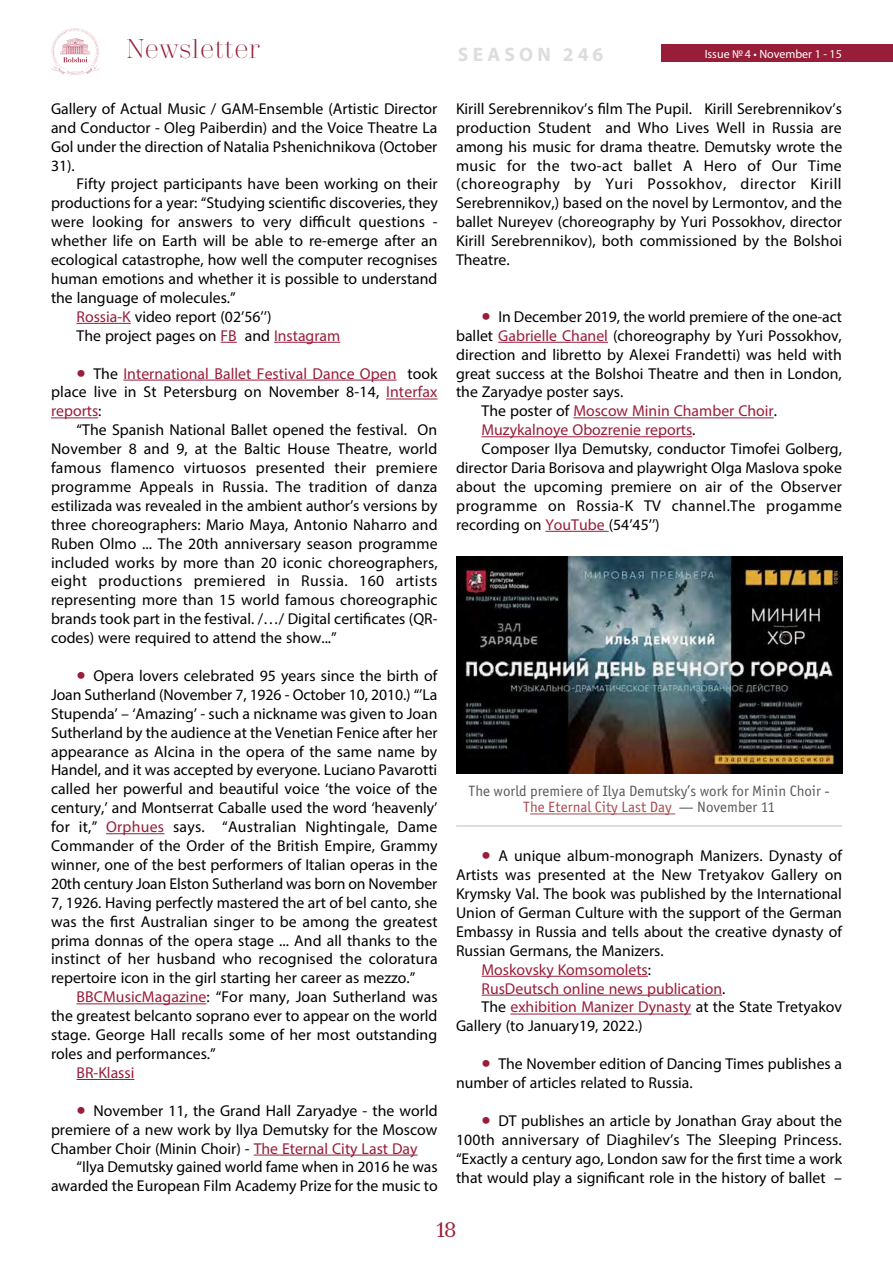
<style>
.page{position:relative;width:893px;height:1263px;background:#fff}
.page>*{position:absolute;margin:0;border:0;box-sizing:border-box;transform-origin:0 0}
.t1{font:300 27px "Trivia Serif";color:#981d39}
.t2{font:21px "Trivia Serif 10 Demo";color:#981d39}
.t3{font:700 19.5px "Myriad Pro";letter-spacing:.22em;color:#dcddde}
.t4{font:15.75px/18.9px "Myriad Pro";color:#000;text-align:justify}
.t5{font:15.75px/18.9px "Myriad Pro";color:#981d39;text-align:justify}
.t6{font:15.75px "Myriad Pro";letter-spacing:.025em;color:#000}
.t7{font:15px/16.5px "Officina Sans Book ITC";color:#58595b;text-align:center}
.t8{font:12px "Myriad Pro";color:#fff}
.s1{color:#981d39}
.s2{font-size:33px}
.s3{color:#000}
.s4{font-size:33px;color:#981d39}
.s5{color:#a84a51}
</style>
<div class="page">
<div style="left:661px;top:45px;width:232px;height:17px;background:#981d39"></div>
<svg style="left:51px;top:28px;width:49px;height:47px"></svg>
<hr style="left:77px;top:323px;width:54px;height:1px;background:#981d39">
<svg style="left:221px;top:342px;width:16px;height:1px"></svg>
<hr style="left:274px;top:342px;width:66px;height:1px;background:#981d39">
<hr style="left:123px;top:380px;width:274px;height:1px;background:#981d39">
<hr style="left:386px;top:399px;width:51px;height:1px;background:#981d39">
<hr style="left:51px;top:417px;width:47px;height:1px;background:#981d39">
<hr style="left:106px;top:833px;width:58px;height:1px;background:#981d39">
<hr style="left:77px;top:1003px;width:129px;height:1px;background:#981d39">
<hr style="left:77px;top:1079px;width:57px;height:1px;background:#981d39">
<hr style="left:254px;top:1155px;width:164px;height:1px;background:#981d39">
<hr style="left:498px;top:342px;width:110px;height:1px;background:#981d39">
<hr style="left:573px;top:417px;width:201px;height:1px;background:#981d39">
<hr style="left:482px;top:436px;width:210px;height:1px;background:#981d39">
<hr style="left:545px;top:531px;width:64px;height:1px;background:#981d39">
<img style="left:456px;top:556px;width:386px;height:217px">
<hr style="left:456px;top:825px;width:386px;height:2px;background:#d1d3d4">
<hr style="left:530px;top:813px;width:145px;height:1px;background:#a84a51">
<hr style="left:482px;top:976px;width:166px;height:1px;background:#981d39">
<hr style="left:482px;top:995px;width:240px;height:1px;background:#981d39">
<hr style="left:510px;top:1014px;width:181px;height:1px;background:#981d39">
<h1 class="t1" style="left:126px;top:35px;width:135px">Newsletter</h1>
<p class="t8" style="left:705px;top:46px;width:139px">Issue №4 • November 1 - 15</p>
<p class="t3" style="left:458px;top:41px;width:147px">SEASON 246</p>
<p class="t4" style="left:51px;top:99px;width:388px">Gallery of Actual Music / GAM-Ensemble (Artistic Director and Conductor - Oleg Paiberdin) and the Voice Theatre La Gol under the direction of Natalia Pshenichnikova (October 31).</p>
<p class="t4" style="left:77px;top:174px;width:363px">Fifty project participants have been working on their</p>
<p class="t4" style="left:51px;top:193px;width:388px">productions for a year: “Studying scientific discoveries, they</p>
<p class="t4" style="left:51px;top:212px;width:388px">were looking for answers to very difficult questions -</p>
<p class="t4" style="left:51px;top:231px;width:388px">whether life on Earth will be able to re-emerge after an</p>
<p class="t4" style="left:51px;top:250px;width:388px">ecological catastrophe, how well the computer recognises</p>
<p class="t4" style="left:51px;top:269px;width:388px">human emotions and whether it is possible to understand</p>
<p class="t4" style="left:51px;top:288px;width:186px">the language of molecules.”</p>
<p class="t4" style="left:77px;top:307px;width:196px"><span class="s1">Rossia-K</span> video report (02’56’’)</p>
<p class="t4" style="left:77px;top:326px;width:265px">The project pages on <span class="s1">FB</span> and <span class="s1">Instagram</span></p>
<p class="t5" style="left:51px;top:363px;width:388px;text-indent:26px"><span class="s2">•</span> <span class="s3">The</span> International Ballet Festival Dance Open <span class="s3">took place live in St Petersburg on November 8-14,</span> Interfax reports<span class="s3">:</span></p>
<p class="t4" style="left:51px;top:420px;width:388px;text-indent:26px">“The Spanish National Ballet opened the festival. On November 8 and 9, at the Baltic House Theatre, world famous flamenco virtuosos presented their premiere programme Appeals in Russia. The tradition of danza estilizada was revealed in the ambient author’s versions by three choreographers: Mario Maya, Antonio Naharro and Ruben Olmo ... The 20th anniversary season programme included works by more than 20 iconic choreographers, eight productions premiered in Russia. 160 artists representing more than 15 world famous choreographic brands took part in the festival. /…/ Digital certificates (QR&shy;codes) were required to attend the show...”</p>
<p class="t4" style="left:51px;top:666px;width:388px;text-indent:26px"><span class="s4">•</span> Opera lovers celebrated 95 years since the birth of Joan Sutherland (November 7, 1926 - October 10, 2010.) “’La Stupenda’ – ‘Amazing’ - such a nickname was given to Joan Sutherland by the audience at the Venetian Fenice after her appearance as Alcina in the opera of the same name by Handel, and it was accepted by everyone. Luciano Pavarotti called her powerful and beautiful voice ‘the voice of the century,’ and Montserrat Caballe used the word ‘heavenly’ for it,” <span class="s1">Orphues</span> says. “Australian Nightingale, Dame Commander of the Order of the British Empire, Grammy winner, one of the best performers of Italian operas in the 20th century Joan Elston Sutherland was born on November 7, 1926. Having perfectly mastered the art of bel canto, she was the first Australian singer to be among the greatest prima donnas of the opera stage ... And all thanks to the instinct of her husband who recognised the coloratura repertoire icon in the girl starting her career as mezzo.”</p>
<p class="t4" style="left:51px;top:987px;width:388px;text-indent:26px"><span class="s1">BBCMusicMagazine</span>: “For many, Joan Sutherland was the greatest belcanto soprano ever to appear on the world stage. George Hall recalls some of her most outstanding roles and performances.”</p>
<p class="t5" style="left:77px;top:1063px;width:59px">BR-Klassi</p>
<p class="t4" style="left:51px;top:1101px;width:388px;text-indent:26px"><span class="s4">•</span> November 11, the Grand Hall Zaryadye - the world premiere of a new work by Ilya Demutsky for the Moscow Chamber Choir (Minin Choir) - <span class="s1">The Eternal City Last Day</span></p>
<p class="t4" style="left:51px;top:1157px;width:388px;text-align:right">“Ilya Demutsky gained world fame when in 2016 he was awarded the European Film Academy Prize for the music to</p>
<p class="t4" style="left:456px;top:99px;width:388px">Kirill Serebrennikov’s film The Pupil. Kirill Serebrennikov’s production Student and Who Lives Well in Russia are among his music for drama theatre. Demutsky wrote the music for the two-act ballet A Hero of Our Time (choreography by Yuri Possokhov, director Kirill Serebrennikov,) based on the novel by Lermontov, and the ballet Nureyev (choreography by Yuri Possokhov, director Kirill Serebrennikov), both commissioned by the Bolshoi Theatre.</p>
<p class="t4" style="left:482px;top:307px;width:362px"><span class="s4">•</span> In December 2019, the world premiere of the one-act</p>
<p class="t4" style="left:456px;top:326px;width:387px">ballet <span class="s1">Gabrielle Chanel</span> (choreography by Yuri Possokhov,</p>
<p class="t4" style="left:456px;top:345px;width:387px">direction and libretto by Alexei Frandetti) was held with</p>
<p class="t4" style="left:456px;top:363px;width:387px">great success at the Bolshoi Theatre and then in London,</p>
<p class="t4" style="left:456px;top:382px;width:169px">the Zaryadye poster says.</p>
<p class="t5" style="left:482px;top:401px;width:297px"><span class="s3">The poster of</span> Moscow Minin Chamber Choir<span class="s3">.</span></p>
<p class="t5" style="left:482px;top:420px;width:215px">Muzykalnoye Obozrenie reports<span class="s3">.</span></p>
<p class="t4" style="left:482px;top:439px;width:362px">Composer Ilya Demutsky, conductor Timofei Golberg,</p>
<p class="t4" style="left:456px;top:458px;width:387px">director Daria Borisova and playwright Olga Maslova spoke</p>
<p class="t4" style="left:456px;top:477px;width:387px">about the upcoming premiere on air of the Observer</p>
<p class="t6" style="left:456px;top:496px;width:387px">programme on Rossia-K TV channel.The progamme</p>
<p class="t4" style="left:456px;top:515px;width:205px">recording on <span class="s1">YouTube</span> (54’45’’)</p>
<p class="t7" style="left:468px;top:783px;width:363px">The world premiere of Ilya Demutsky’s work for Minin Choir -<br><span class="s5">The Eternal City Last Day</span> — November 11</p>
<p class="t4" style="left:482px;top:846px;width:362px"><span class="s4">•</span> A unique album-monograph Manizers. Dynasty of</p>
<p class="t4" style="left:456px;top:865px;width:388px">Artists was presented at the New Tretyakov Gallery on</p>
<p class="t4" style="left:456px;top:884px;width:387px">Krymsky Val. The book was published by the International</p>
<p class="t4" style="left:456px;top:903px;width:387px">Union of German Culture with the support of the German</p>
<p class="t4" style="left:456px;top:922px;width:387px">Embassy in Russia and tells about the creative dynasty of</p>
<p class="t4" style="left:456px;top:941px;width:209px">Russian Germans, the Manizers.</p>
<p class="t5" style="left:482px;top:960px;width:171px">Moskovsky Komsomolets<span class="s3">:</span></p>
<p class="t5" style="left:482px;top:978px;width:245px">RusDeutsch online news publication<span class="s3">.</span></p>
<p class="t5" style="left:482px;top:997px;width:362px"><span class="s3">The</span> exhibition Manizer Dynasty <span class="s3">at the State Tretyakov</span></p>
<p class="t4" style="left:456px;top:1016px;width:188px">Gallery (to January19, 2022.)</p>
<p class="t4" style="left:456px;top:1054px;width:387px;text-indent:26px"><span class="s4">•</span> The November edition of Dancing Times publishes a number of articles related to Russia.</p>
<p class="t4" style="left:456px;top:1111px;width:388px;text-indent:26px"><span class="s4">•</span> DT publishes an article by Jonathan Gray about the 100th anniversary of Diaghilev’s The Sleeping Princess. “Exactly a century ago, London saw for the first time a work that would play a significant role in the history of ballet –</p>
<h2 class="t2" style="left:437px;top:1217px;width:21px">18</h2>
</div>
